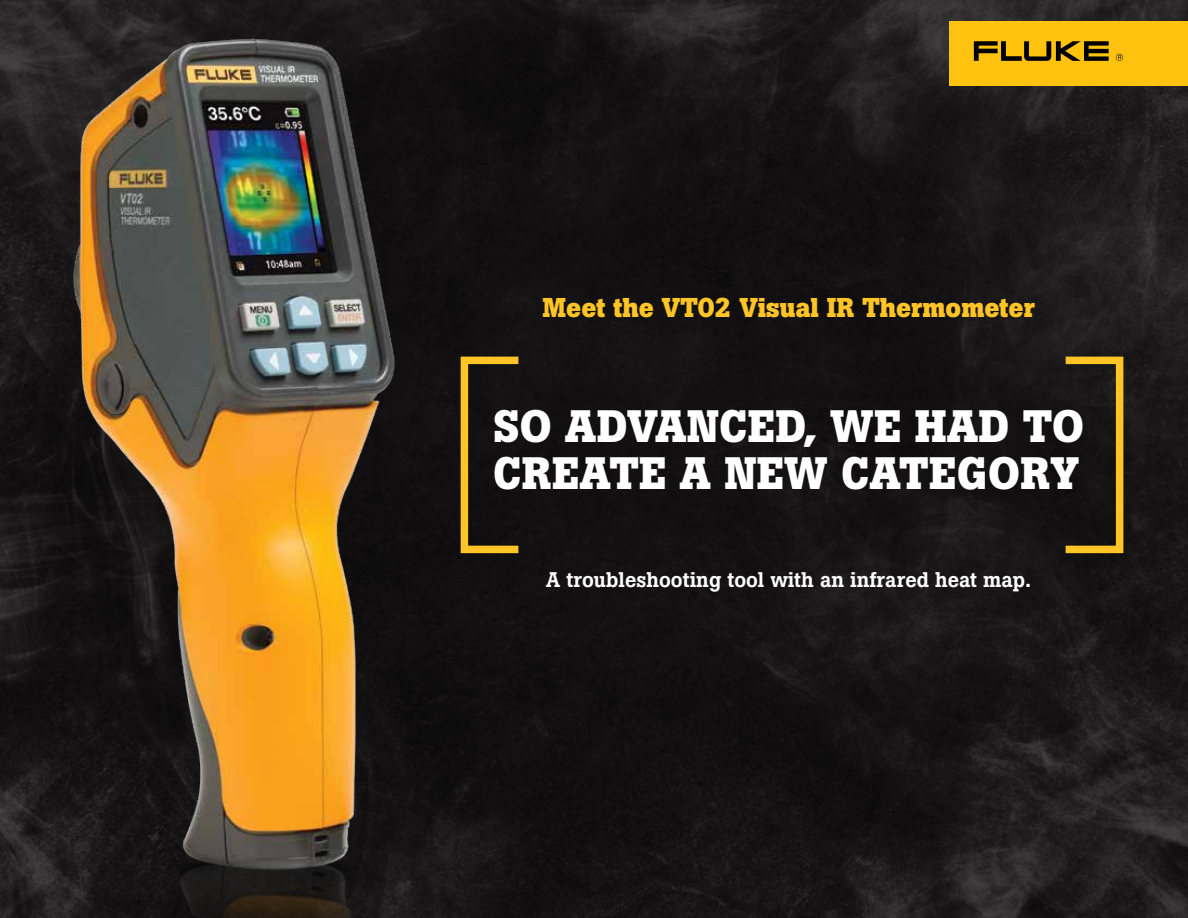
<style>
.page{position:relative;width:1188px;height:918px;background:#fff}
.page>*{position:absolute;margin:0;border:0;box-sizing:border-box;transform-origin:0 0}
.t1{font:700 45px/46.5px "Boton Pro";letter-spacing:.01em;color:#fff}
.t2{font:700 27px "Boton Pro";color:#ffc425}
.t3{font:500 21px "Boton Pro";color:#fff}
</style>
<div class="page">
<img style="left:0;top:0;width:1188px;height:918px">
<img style="left:48px;top:17px;width:360px;height:901px">
<div style="left:461px;top:357px;width:61px;height:196px;border:8px solid #ffc425"></div>
<div style="left:1062px;top:357px;width:61px;height:196px;border:8px solid #ffc425"></div>
<div style="left:949px;top:21px;width:239px;height:65px;background:#ffc20e"></div>
<svg style="left:974px;top:41px;width:135px;height:20px"></svg>
<svg style="left:1116px;top:54px;width:7px;height:7px"></svg>
<p class="t2" style="left:543px;top:290px;width:494px">MEET THE VT02 VISUAL IR THERMOMETER</p>
<h1 class="t1" style="left:493px;top:404px;width:592px">SO ADVANCED, WE HAD TO<br>CREATE A NEW CATEGORY</h1>
<p class="t3" style="left:546px;top:566px;width:487px">A troubleshooting tool with an infrared heat map.</p>
</div>
